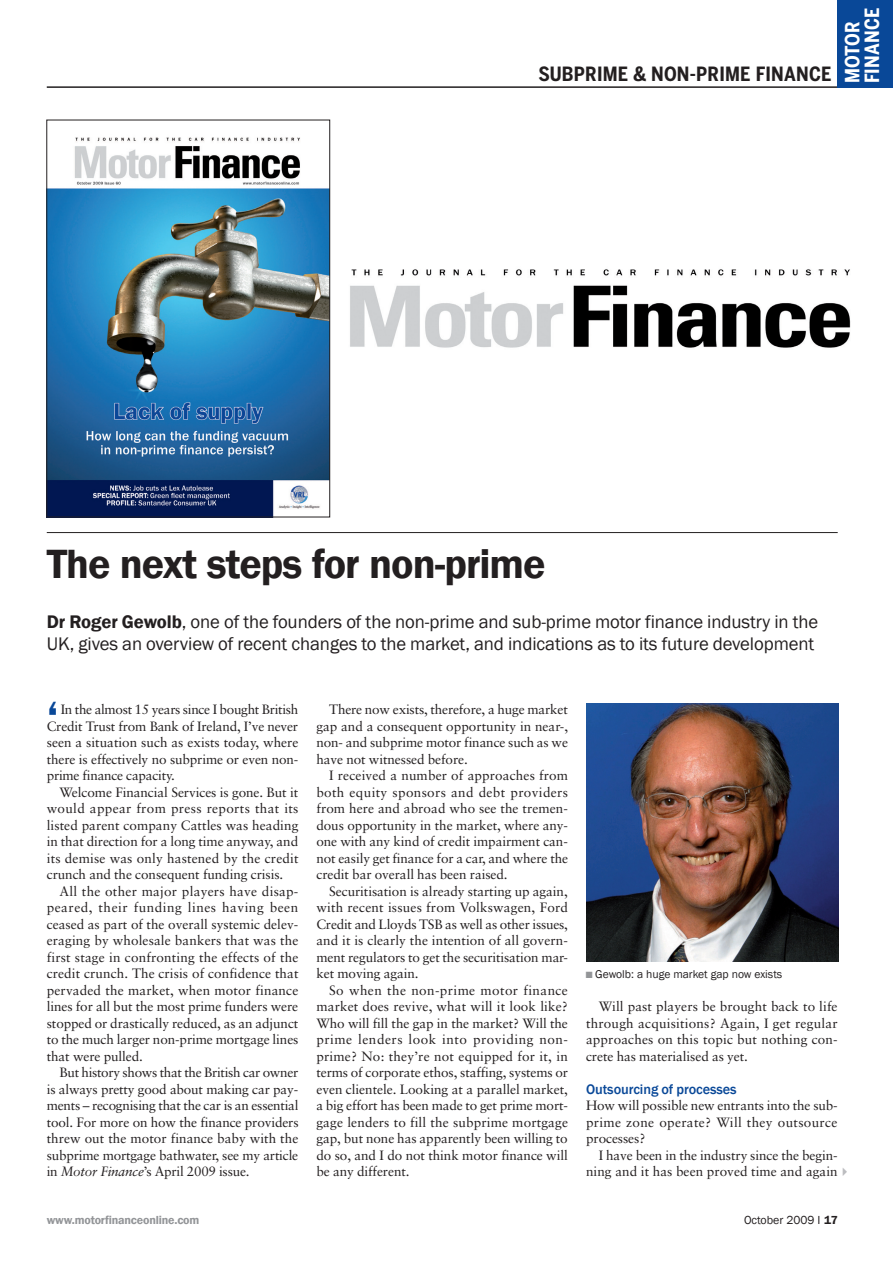
<style>
.page{position:relative;width:893px;height:1263px;background:#fff}
.page>*{position:absolute;margin:0;border:0;box-sizing:border-box;transform-origin:0 0}
.crosshead{font:600 46.5px "Franklin Gothic";color:#094898}
.headline_-_news_1st{font:600 42px "Franklin Gothic";letter-spacing:-.025em;color:#231f20}
.strap_right{font:700 19.5px "Benton Sans Cond";letter-spacing:.01em;color:#231f20}
.t1{font:700 19.5px/19.5px "Benton Sans Cond";letter-spacing:.01em;color:#fff}
.standfirst{font:18.75px/21.8px "Franklin Gothic";letter-spacing:-.005em;color:#231f20}
.crosshead-2{font:500 14.25px "Franklin Gothic";letter-spacing:-.005em;color:#094898}
.body{font:13.5px/16.5px "Sabon";letter-spacing:-.005em;color:#231f20;text-align:justify}
.body_no_indent{font:13.5px/16.5px "Sabon";letter-spacing:-.005em;color:#231f20;text-align:justify}
.t2{font:600 12px "Franklin Gothic";letter-spacing:-.015em;color:#939598}
.t3{font:12px "Franklin Gothic";letter-spacing:-.005em;color:#231f20}
.LL_news_caption{font:11.7px "Franklin Gothic";color:#231f20}
.s1{font-weight:600}
.s2{font-style:italic}
.s3{color:#939598}
.s4{color:#bcbdc0}
</style>
<div class="page">
<hr style="left:47px;top:86px;width:846px;height:2px;background:#231f20">
<div style="left:838px;top:0;width:55px;height:88px;background:#094898"></div>
<img style="left:586px;top:704px;width:252px;height:258px">
<hr style="left:47px;top:532px;width:791px;height:1px;background:#231f20">
<img style="left:49px;top:137px;width:279px;height:378px">
<div style="left:47px;top:120px;width:283px;height:397px;border:1px solid #231f20"></div>
<img style="left:350px;top:269px;width:501px;height:79px">
<p class="strap_right" style="left:538px;top:62px;width:294px">SUBPRIME &amp; NON-PRIME FINANCE</p>
<p class="t1" style="left:842px;top:83px;width:77px;rotate:-90deg">MOTOR<br>FINANCE</p>
<p class="headline_-_news_1st" style="left:47px;top:539px;width:500px">The next steps for non-prime</p>
<p class="standfirst" style="left:47px;top:611px;width:773px"><span class="s1">Dr Roger Gewolb</span>, one of the founders of the non-prime and sub-prime motor finance industry in the<br>UK, gives an overview of recent changes to the market, and indications as to its future development</p>
<p class="crosshead" style="left:47px;top:689px;width:13px">‘</p>
<p class="body_no_indent" style="left:47px;top:701px;width:253px;text-indent:14px">In the almost 15 years since I bought British Credit Trust from Bank of Ireland, I’ve never seen a situation such as exists today, where there is effectively no subprime or even non&shy;prime finance capacity.</p>
<p class="body" style="left:47px;top:783px;width:253px;text-indent:13px">Welcome Financial Services is gone. But it would appear from press reports that its listed parent company Cattles was heading in that direction for a long time anyway, and its demise was only hastened by the credit crunch and the consequent funding crisis.</p>
<p class="body" style="left:47px;top:882px;width:253px;text-indent:13px">All the other major players have disap&shy;peared, their funding lines having been ceased as part of the overall systemic delev&shy;eraging by wholesale bankers that was the first stage in confronting the effects of the credit crunch. The crisis of confidence that pervaded the market, when motor finance lines for all but the most prime funders were stopped or drastically reduced, as an adjunct to the much larger non-prime mortgage lines that were pulled.</p>
<p class="body" style="left:47px;top:1064px;width:253px;text-indent:13px">But history shows that the British car owner is always pretty good about making car pay&shy;ments – recognising that the car is an essential tool. For more on how the finance providers threw out the motor finance baby with the subprime mortgage bathwater, see my article in <span class="s2">Motor Finance</span>’s April 2009 issue.</p>
<p class="body" style="left:316px;top:701px;width:253px;text-indent:13px">There now exists, therefore, a huge market gap and a consequent opportunity in near-, non- and subprime motor finance such as we have not witnessed before.</p>
<p class="body" style="left:316px;top:767px;width:253px;text-indent:13px">I received a number of approaches from both equity sponsors and debt providers from here and abroad who see the tremen&shy;dous opportunity in the market, where any&shy;one with any kind of credit impairment can&shy;not easily get finance for a car, and where the credit bar overall has been raised.</p>
<p class="body" style="left:316px;top:882px;width:253px;text-indent:13px">Securitisation is already starting up again, with recent issues from Volkswagen, Ford Credit and Lloyds TSB as well as other issues, and it is clearly the intention of all govern&shy;ment regulators to get the securitisation mar&shy;ket moving again.</p>
<p class="body" style="left:316px;top:981px;width:253px;text-indent:13px">So when the non-prime motor finance market does revive, what will it look like?<br>Who will fill the gap in the market? Will the prime lenders look into providing non&shy;prime? No: they’re not equipped for it, in terms of corporate ethos, staffing, systems or even clientele. Looking at a parallel market, a big effort has been made to get prime mort&shy;gage lenders to fill the subprime mortgage gap, but none has apparently been willing to do so, and I do not think motor finance will be any different.</p>
<p class="LL_news_caption" style="left:586px;top:967px;width:198px"><span class="s3">■</span> Gewolb: a huge market gap now exists</p>
<p class="body" style="left:586px;top:998px;width:253px;text-indent:13px">Will past players be brought back to life through acquisitions? Again, I get regular approaches on this topic but nothing con&shy;crete has materialised as yet.</p>
<p class="crosshead-2" style="left:586px;top:1080px;width:152px">Outsourcing of processes</p>
<p class="body_no_indent" style="left:586px;top:1097px;width:253px">How will possible new entrants into the sub&shy;prime zone operate? Will they outsource processes?</p>
<p class="body_no_indent" style="left:599px;top:1146px;width:240px">I have been in the industry since the begin-</p>
<p class="body" style="left:586px;top:1163px;width:267px">ning and it has been proved time and again<span class="s4">✔</span></p>
<p class="t2" style="left:47px;top:1212px;width:154px">www.motorfinanceonline.com</p>
<p class="t3" style="left:744px;top:1213px;width:95px">October 2009 I <span class="s1">17</span></p>
</div>
